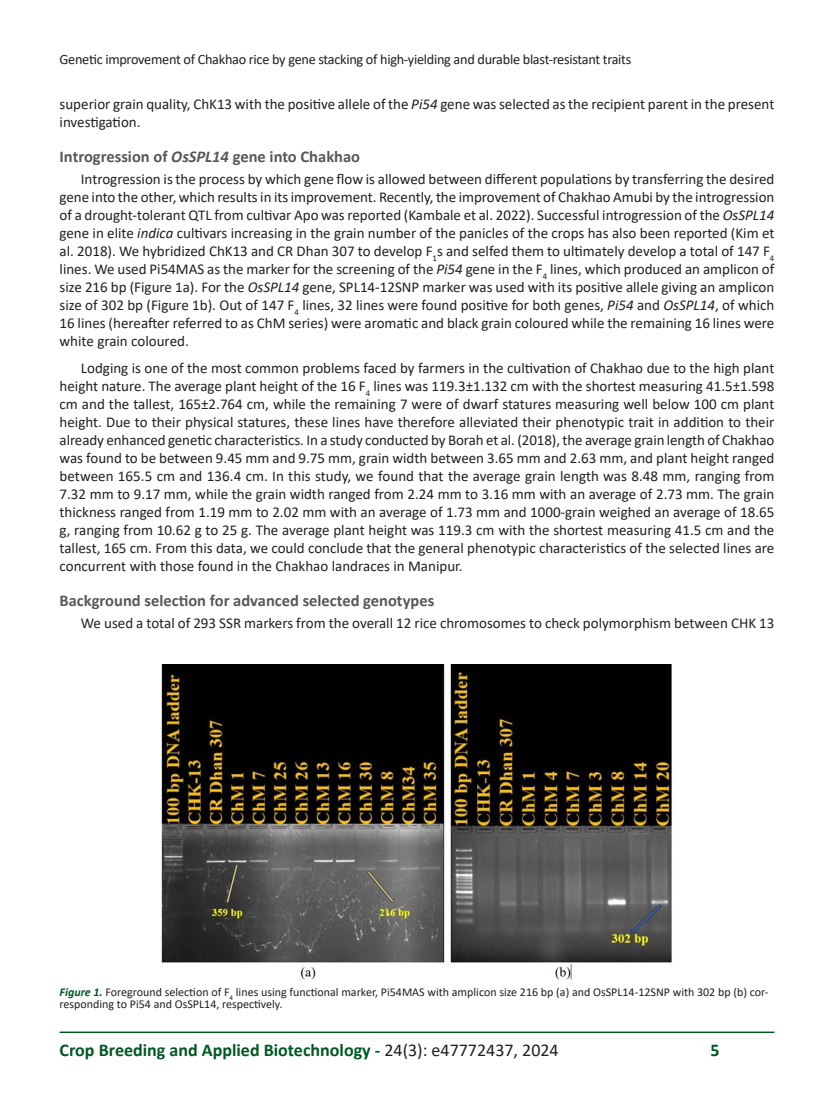
<style>
.page{position:relative;width:834px;height:1106px;background:#fff}
.page>*{position:absolute;margin:0;border:0;box-sizing:border-box;transform-origin:0 0}
.t1{font:700 18px "Calibri";color:#005824}
.SUBTITULO_2{font:700 16.5px "Calibri";color:#57585a}
.CORPO_DE_TEXTO{font:15px/18px "Calibri";color:#231f20;text-align:justify}
.t2{font:14.25px "Calibri";letter-spacing:-.02em;color:#231f20}
.TABELA_DADOS{font:12px/12px "Calibri";color:#231f20}
.s1{font-style:italic}
.s2{font-weight:700;font-style:italic;color:#005824}
.s3{font-weight:400;color:#231f20}
</style>
<div class="page">
<hr style="left:60px;top:1031px;width:714px;height:2px;background:#005824">
<img style="left:162px;top:664px;width:510px;height:316px">
<p class="t2" style="left:60px;top:49px;width:573px">Genetic improvement of Chakhao rice by gene stacking of high-yielding and durable blast-resistant traits</p>
<p class="CORPO_DE_TEXTO" style="left:60px;top:95px;width:716px">superior grain quality, ChK13 with the positive allele of the <span class="s1">Pi54</span> gene was selected as the recipient parent in the present investigation.</p>
<p class="SUBTITULO_2" style="left:60px;top:145px;width:302px">Introgression of <span class="s1">OsSPL14</span> gene into Chakhao</p>
<p class="CORPO_DE_TEXTO" style="left:60px;top:170px;width:716px;text-indent:21px">Introgression is the process by which gene flow is allowed between different populations by transferring the desired gene into the other, which results in its improvement. Recently, the improvement of Chakhao Amubi by the introgression of a drought-tolerant QTL from cultivar Apo was reported (Kambale et al. 2022). Successful introgression of the <span class="s1">OsSPL14 </span>gene in elite <span class="s1">indica</span> cultivars increasing in the grain number of the panicles of the crops has also been reported (Kim et al. 2018). We hybridized ChK13 and CR Dhan 307 to develop F<sub>1</sub>s and selfed them to ultimately develop a total of 147 F<sub>4 </sub>lines. We used Pi54MAS as the marker for the screening of the <span class="s1">Pi54</span> gene in the F<sub>4</sub> lines, which produced an amplicon of size 216 bp (Figure 1a). For the <span class="s1">OsSPL14</span> gene, SPL14-12SNP marker was used with its positive allele giving an amplicon size of 302 bp (Figure 1b). Out of 147 F<sub>4</sub> lines, 32 lines were found positive for both genes, <span class="s1">Pi54</span> and <span class="s1">OsSPL14</span>, of which 16 lines (hereafter referred to as ChM series) were aromatic and black grain coloured while the remaining 16 lines were white grain coloured.</p>
<p class="CORPO_DE_TEXTO" style="left:60px;top:358px;width:716px;text-indent:21px">Lodging is one of the most common problems faced by farmers in the cultivation of Chakhao due to the high plant height nature. The average plant height of the 16 F<sub>4</sub> lines was 119.3±1.132 cm with the shortest measuring 41.5±1.598 cm and the tallest, 165±2.764 cm, while the remaining 7 were of dwarf statures measuring well below 100 cm plant height. Due to their physical statures, these lines have therefore alleviated their phenotypic trait in addition to their already enhanced genetic characteristics. In a study conducted by Borah et al. (2018), the average grain length of Chakhao was found to be between 9.45 mm and 9.75 mm, grain width between 3.65 mm and 2.63 mm, and plant height ranged between 165.5 cm and 136.4 cm. In this study, we found that the average grain length was 8.48 mm, ranging from 7.32 mm to 9.17 mm, while the grain width ranged from 2.24 mm to 3.16 mm with an average of 2.73 mm. The grain thickness ranged from 1.19 mm to 2.02 mm with an average of 1.73 mm and 1000-grain weighed an average of 18.65 g, ranging from 10.62 g to 25 g. The average plant height was 119.3 cm with the shortest measuring 41.5 cm and the tallest, 165 cm. From this data, we could conclude that the general phenotypic characteristics of the selected lines are concurrent with those found in the Chakhao landraces in Manipur.</p>
<p class="SUBTITULO_2" style="left:60px;top:589px;width:376px">Background selection for advanced selected genotypes</p>
<p class="CORPO_DE_TEXTO" style="left:81px;top:614px;width:695px">We used a total of 293 SSR markers from the overall 12 rice chromosomes to check polymorphism between CHK 13</p>
<p class="TABELA_DADOS" style="left:60px;top:985px;width:710px"><span class="s2">Figure 1.</span> Foreground selection of F<sub>4</sub> lines using functional marker, Pi54MAS with amplicon size 216 bp (a) and OsSPL14-12SNP with 302 bp (b) cor&shy;responding to Pi54 and OsSPL14, respectively.</p>
<p class="t1" style="left:60px;top:1037px;width:500px">Crop Breeding and Applied Biotechnology - <span class="s3">24(3): e47772437, 2024</span></p>
<p class="t1" style="left:710px;top:1037px;width:11px">5</p>
</div>
